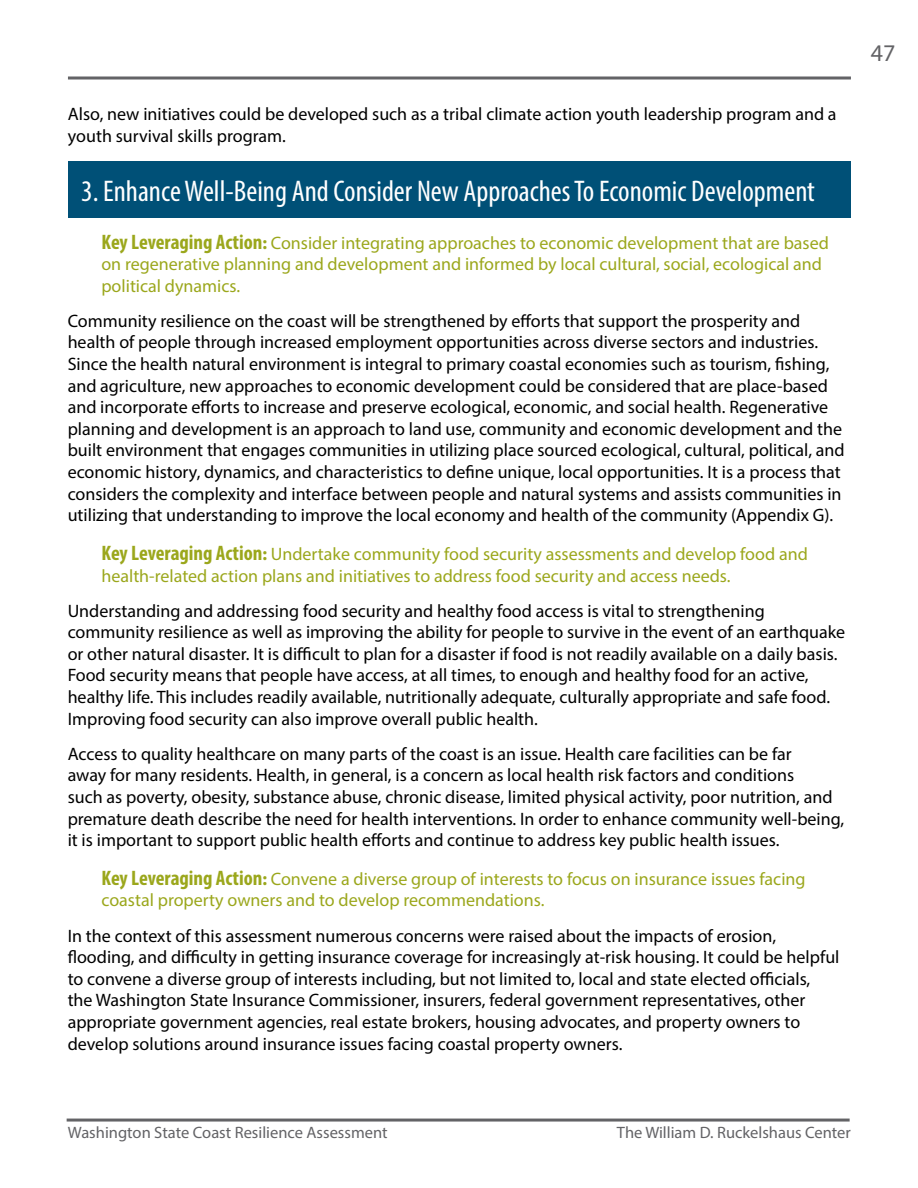
<style>
.page{position:relative;width:918px;height:1188px;background:#fff}
.page>*{position:absolute;margin:0;border:0;box-sizing:border-box;transform-origin:0 0}
.t1{font:condensed 30px "Myriad Pro";color:#fff}
.t2{font:24px "Myriad Pro";color:#636366}
.t3{font:18px/21.6px "Myriad Pro";color:#000}
.t4{font:18px/21.6px "Myriad Pro";color:#9ba71c}
.t5{font:16.5px "Myriad Pro";color:#636366}
.s1{font-weight:700;font-stretch:condensed;font-size:21px}
.s2{font-weight:700}
</style>
<div class="page">
<svg style="left:68px;top:76px;width:783px;height:4px;background:#89898c"></svg>
<hr style="left:67px;top:1119px;width:783px;height:3px;background:#636366">
<div style="left:68px;top:162px;width:783px;height:56px;background:#005077"></div>
<p class="t3" style="left:68px;top:103px;width:770px">Also, new initiatives could be developed such as a tribal climate action youth leadership program and a youth survival skills program.</p>
<p class="t1" style="left:81px;top:173px;width:735px">3. Enhance Well-Being And Consider New Approaches To Economic Development</p>
<p class="t4" style="left:101px;top:231px;width:729px"><span class="s1">Key Leveraging Action</span><span class="s2">:</span> Consider integrating approaches to economic development that are based on regenerative planning and development and informed by local cultural, social, ecological and political dynamics.</p>
<p class="t3" style="left:68px;top:310px;width:779px">Community resilience on the coast will be strengthened by efforts that support the prosperity and health of people through increased employment opportunities across diverse sectors and industries.<br>Since the health natural environment is integral to primary coastal economies such as tourism, fishing, and agriculture, new approaches to economic development could be considered that are place-based and incorporate efforts to increase and preserve ecological, economic, and social health. Regenerative planning and development is an approach to land use, community and economic development and the built environment that engages communities in utilizing place sourced ecological, cultural, political, and economic history, dynamics, and characteristics to define unique, local opportunities. It is a process that considers the complexity and interface between people and natural systems and assists communities in utilizing that understanding to improve the local economy and health of the community (Appendix G).</p>
<p class="t4" style="left:101px;top:543px;width:708px"><span class="s1">Key Leveraging Action</span><span class="s2">:</span> Undertake community food security assessments and develop food and health-related action plans and initiatives to address food security and access needs.</p>
<p class="t3" style="left:68px;top:600px;width:779px">Understanding and addressing food security and healthy food access is vital to strengthening community resilience as well as improving the ability for people to survive in the event of an earthquake or other natural disaster. It is difficult to plan for a disaster if food is not readily available on a daily basis.<br>Food security means that people have access, at all times, to enough and healthy food for an active, healthy life. This includes readily available, nutritionally adequate, culturally appropriate and safe food.<br>Improving food security can also improve overall public health.</p>
<p class="t3" style="left:68px;top:743px;width:778px">Access to quality healthcare on many parts of the coast is an issue. Health care facilities can be far<br>away for many residents. Health, in general, is a concern as local health risk factors and conditions<br>such as poverty, obesity, substance abuse, chronic disease, limited physical activity, poor nutrition, and premature death describe the need for health interventions. In order to enhance community well-being, it is important to support public health efforts and continue to address key public health issues.</p>
<p class="t4" style="left:101px;top:868px;width:706px"><span class="s1">Key Leveraging Action</span><span class="s2">:</span> Convene a diverse group of interests to focus on insurance issues facing coastal property owners and to develop recommendations.</p>
<p class="t3" style="left:68px;top:924px;width:773px">In the context of this assessment numerous concerns were raised about the impacts of erosion, flooding, and difficulty in getting insurance coverage for increasingly at-risk housing. It could be helpful to convene a diverse group of interests including, but not limited to, local and state elected officials, the Washington State Insurance Commissioner, insurers, federal government representatives, other appropriate government agencies, real estate brokers, housing advocates, and property owners to develop solutions around insurance issues facing coastal property owners.</p>
<p class="t2" style="left:871px;top:38px;width:26px">47</p>
<p class="t5" style="left:68px;top:1123px;width:321px">Washington State Coast Resilience Assessment</p>
<p class="t5" style="left:617px;top:1123px;width:235px">The William D. Ruckelshaus Center</p>
</div>
